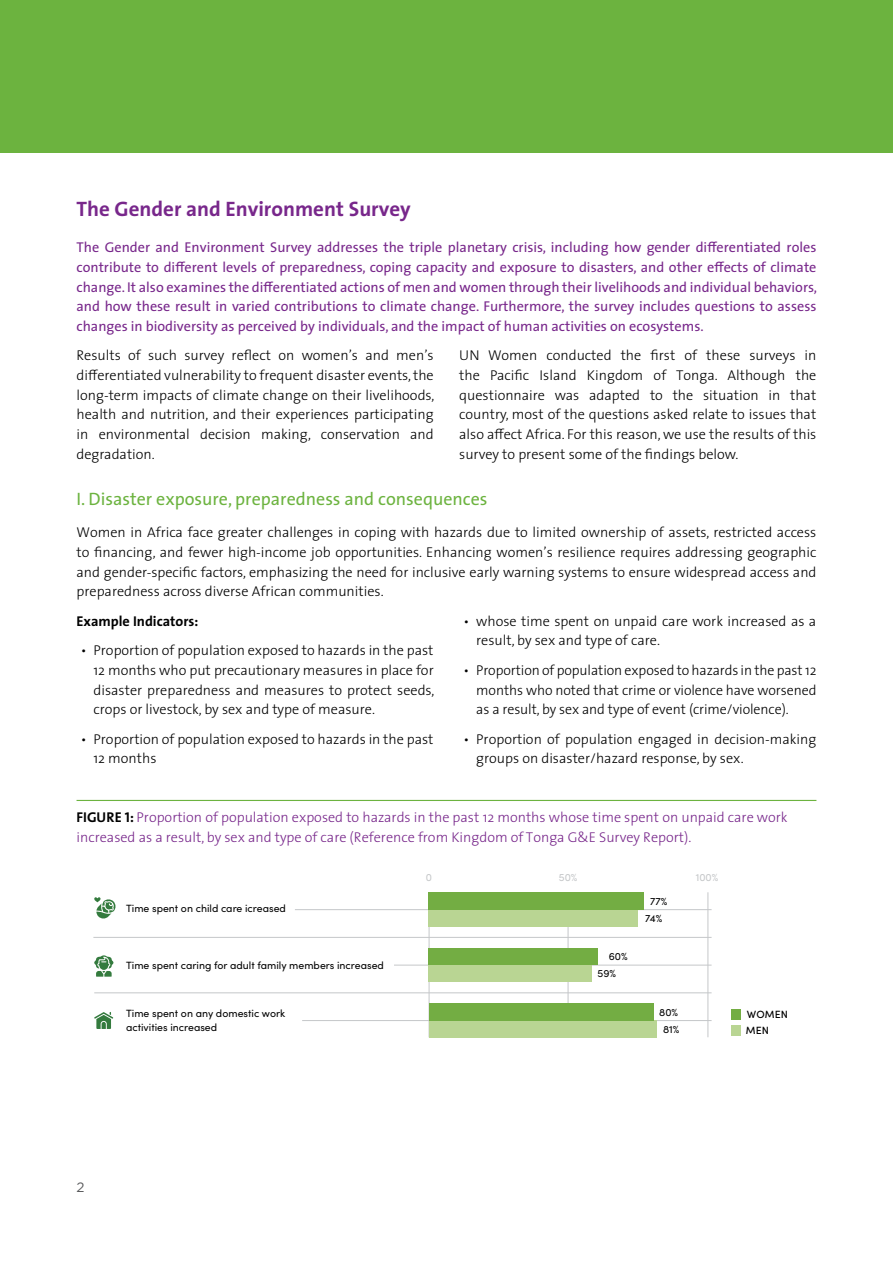
<style>
.page{position:relative;width:893px;height:1263px;background:#fff}
.page>*{position:absolute;margin:0;border:0;box-sizing:border-box;transform-origin:0 0}
.t1{font:700 21px "The Sans";color:#78278b}
.t2{font:18px "The Sans";color:#6cb33f}
.t3{font:300 14.25px/19.6px "The Sans";color:#000;text-align:justify}
.t4{font:14.25px/19.6px "The Sans";color:#78278b;text-align:justify}
.t5{font:300 14.25px/19.5px "The Sans";color:#78278b}
.t6{font:700 14.25px "The Sans";color:#000}
.t7{font:13.5px "Gotham";color:#58595b}
.t8{font:10.5px/13.5px "Sofia Pro";color:#010101}
.t9{font:500 10.5px "Sofia Pro";letter-spacing:.01em;color:#010101}
.t10{font:10.5px "Sofia Pro";color:#c5c7c9}
.s1{font-family:"The Sans Bold Caps";font-weight:400;color:#000}
</style>
<div class="page">
<div style="left:0;top:0;width:893px;height:153px;background:#6cb33f"></div>
<hr style="left:77px;top:800px;width:739px;height:1px;background:#6cb33f">
<hr style="left:568px;top:892px;width:1px;height:145px;background:#c5c7c9">
<hr style="left:429px;top:892px;width:1px;height:145px;background:#c5c7c9">
<hr style="left:295px;top:909px;width:417px;height:1px;background:#c5c7c9">
<hr style="left:93px;top:937px;width:619px;height:1px;background:#c5c7c9">
<hr style="left:302px;top:1020px;width:410px;height:1px;background:#c5c7c9">
<hr style="left:94px;top:992px;width:618px;height:1px;background:#c5c7c9">
<hr style="left:394px;top:965px;width:318px;height:1px;background:#c5c7c9">
<div style="left:429px;top:909px;width:209px;height:17px;background:#b9d593"></div>
<div style="left:429px;top:892px;width:215px;height:17px;background:#73ad43"></div>
<div style="left:429px;top:965px;width:163px;height:17px;background:#b9d593"></div>
<div style="left:429px;top:948px;width:169px;height:17px;background:#73ad43"></div>
<div style="left:429px;top:1021px;width:227px;height:17px;background:#b9d593"></div>
<div style="left:429px;top:1004px;width:225px;height:17px;background:#73ad43"></div>
<div style="left:731px;top:1009px;width:9px;height:10px;background:#73ad43"></div>
<div style="left:731px;top:1025px;width:9px;height:10px;background:#b9d593"></div>
<hr style="left:708px;top:892px;width:1px;height:145px;background:#c5c7c9">
<svg style="left:94px;top:897px;width:22px;height:22px"></svg>
<svg style="left:94px;top:955px;width:19px;height:22px"></svg>
<svg style="left:94px;top:1012px;width:19px;height:17px"></svg>
<h1 class="t1" style="left:77px;top:191px;width:336px">The Gender and Environment Survey</h1>
<p class="t4" style="left:77px;top:237px;width:742px">The Gender and Environment Survey addresses the triple planetary crisis, including how gender differentiated roles contribute to different levels of preparedness, coping capacity and exposure to disasters, and other effects of climate change. It also examines the differentiated actions of men and women through their livelihoods and individual behaviors, and how these result in varied contributions to climate change. Furthermore, the survey includes questions to assess changes in biodiversity as perceived by individuals, and the impact of human activities on ecosystems.</p>
<p class="t3" style="left:77px;top:345px;width:359px">Results of such survey reflect on women’s and men’s differentiated vulnerability to frequent disaster events, the long-term impacts of climate change on their livelihoods, health and nutrition, and their experiences participating in environmental decision making, conservation and degradation.</p>
<p class="t3" style="left:459px;top:345px;width:359px">UN Women conducted the first of these surveys in the Pacific Island Kingdom of Tonga. Although the questionnaire was adapted to the situation in that country, most of the questions asked relate to issues that also affect Africa. For this reason, we use the results of this survey to present some of the findings below.</p>
<p class="t2" style="left:77px;top:484px;width:412px">I. Disaster exposure, preparedness and consequences</p>
<p class="t3" style="left:77px;top:522px;width:741px">Women in Africa face greater challenges in coping with hazards due to limited ownership of assets, restricted access to financing, and fewer high-income job opportunities. Enhancing women’s resilience requires addressing geographic and gender-specific factors, emphasizing the need for inclusive early warning systems to ensure widespread access and preparedness across diverse African communities.</p>
<p class="t6" style="left:77px;top:609px;width:123px">Example Indicators:</p>
<p class="t3" style="left:94px;top:640px;width:342px;text-indent:-13px">• Proportion of population exposed to hazards in the past 12 months who put precautionary measures in place for disaster preparedness and measures to protect seeds, crops or livestock, by sex and type of measure.</p>
<p class="t3" style="left:94px;top:728px;width:341px;text-indent:-13px">• Proportion of population exposed to hazards in the past<br>12 months</p>
<p class="t3" style="left:476px;top:611px;width:342px;text-indent:-13px">• whose time spent on unpaid care work increased as a result, by sex and type of care.</p>
<p class="t3" style="left:476px;top:660px;width:342px;text-indent:-13px">• Proportion of population exposed to hazards in the past 12 months who noted that crime or violence have worsened as a result, by sex and type of event (crime/violence).</p>
<p class="t3" style="left:476px;top:728px;width:342px;text-indent:-13px">• Proportion of population engaged in decision-making groups on disaster/hazard response, by sex.</p>
<p class="t5" style="left:77px;top:807px;width:713px"><span class="s1">FIGURE 1:</span> Proportion of population exposed to hazards in the past 12 months whose time spent on unpaid care work increased as a result, by sex and type of care (Reference from Kingdom of Tonga G&amp;E Survey Report).</p>
<p class="t8" style="left:126px;top:901px;width:161px">Time spent on child care icreased</p>
<p class="t10" style="left:426px;top:870px;width:8px">0</p>
<p class="t10" style="left:559px;top:870px;width:20px">50%</p>
<p class="t10" style="left:696px;top:870px;width:24px">100%</p>
<p class="t8" style="left:650px;top:894px;width:19px">77%</p>
<p class="t8" style="left:645px;top:911px;width:19px">74%</p>
<p class="t8" style="left:609px;top:949px;width:20px">60%</p>
<p class="t8" style="left:126px;top:958px;width:259px">Time spent caring for adult family members increased</p>
<p class="t8" style="left:126px;top:1006px;width:161px">Time spent on any domestic work activities increased</p>
<p class="t9" style="left:747px;top:1007px;width:43px">WOMEN</p>
<p class="t8" style="left:598px;top:966px;width:20px">59%</p>
<p class="t8" style="left:659px;top:1003px;width:22px;line-height:17px;text-align:center">80%<br>81%</p>
<p class="t9" style="left:746px;top:1022px;width:25px">MEN</p>
<p class="t7" style="left:77px;top:1178px;width:10px">2</p>
</div>
